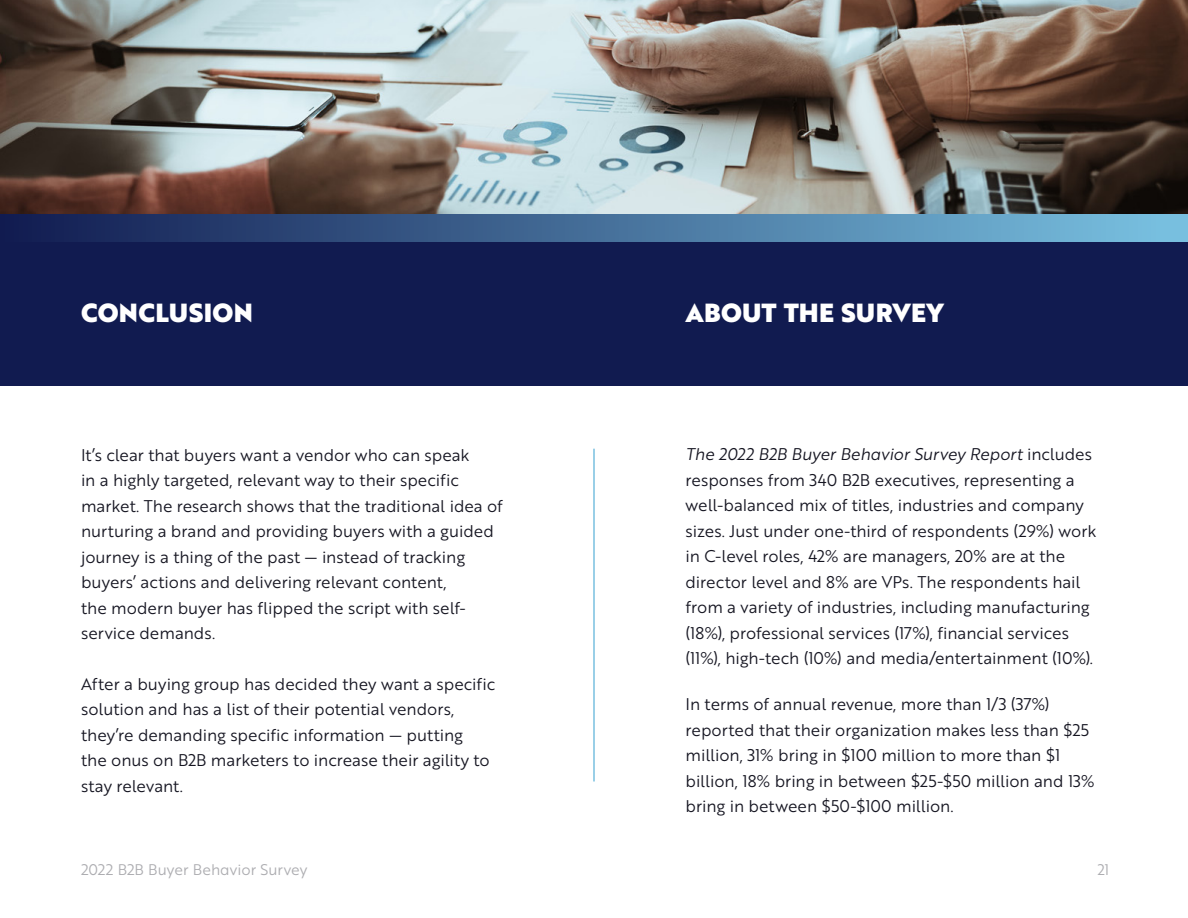
<style>
.page{position:relative;width:1188px;height:918px;background:#fff}
.page>*{position:absolute;margin:0;border:0;box-sizing:border-box;transform-origin:0 0}
.t1{font:25.5px "Brother 1816 Black";letter-spacing:.01em;color:#fff}
.t2{font:16.5px/25.5px "Brother 1816 Book";color:#151521}
.t3{font:16.5px "Brother 1816 Book Italic";color:#151521}
.t4{font:15px "Brother 1816 Book";letter-spacing:.005em;color:#adadb1}
.s1{font-family:"Brother 1816 Book"}
</style>
<div class="page">
<img style="left:0;top:0;width:1188px;height:214px">
<div style="left:0;top:228px;width:1188px;height:157px;background:#111b50"></div>
<div style="left:0;top:214px;width:1188px;height:27px;background:linear-gradient(to right,#111b50,#7ac3e2)"></div>
<hr style="left:593px;top:449px;width:2px;height:333px;background:#78c0e0">
<h1 class="t1" style="left:81px;top:294px;width:173px">CONCLUSION</h1>
<h1 class="t1" style="left:686px;top:294px;width:259px">ABOUT THE SURVEY</h1>
<p class="t2" style="left:81px;top:441px;width:423px">It’s clear that buyers want a vendor who can speak<br>in a highly targeted, relevant way to their specific market. The research shows that the traditional idea of nurturing a brand and providing buyers with a guided journey is a thing of the past — instead of tracking buyers’ actions and delivering relevant content,<br>the modern buyer has flipped the script with self&shy;service demands.</p>
<p class="t2" style="left:81px;top:671px;width:416px">After a buying group has decided they want a specific solution and has a list of their potential vendors, they’re demanding specific information — putting<br>the onus on B2B marketers to increase their agility to stay relevant.</p>
<p class="t3" style="left:686px;top:442px;width:408px">The 2022 B2B Buyer Behavior Survey Report <span class="s1">includes</span></p>
<p class="t2" style="left:686px;top:467px;width:412px">responses from 340 B2B executives, representing a well-balanced mix of titles, industries and company sizes. Just under one-third of respondents (29%) work in C-level roles, 42% are managers, 20% are at the director level and 8% are VPs. The respondents hail from a variety of industries, including manufacturing (18%), professional services (17%), financial services (11%), high-tech (10%) and media/entertainment (10%).</p>
<p class="t2" style="left:686px;top:691px;width:411px">In terms of annual revenue, more than 1/3 (37%) reported that their organization makes less than $25 million, 31% bring in $100 million to more than $1 billion, 18% bring in between $25-$50 million and 13% bring in between $50-$100 million.</p>
<p class="t4" style="left:81px;top:858px;width:228px">2022 B2B Buyer Behavior Survey</p>
<p class="t4" style="left:1097px;top:858px;width:14px">21</p>
</div>
